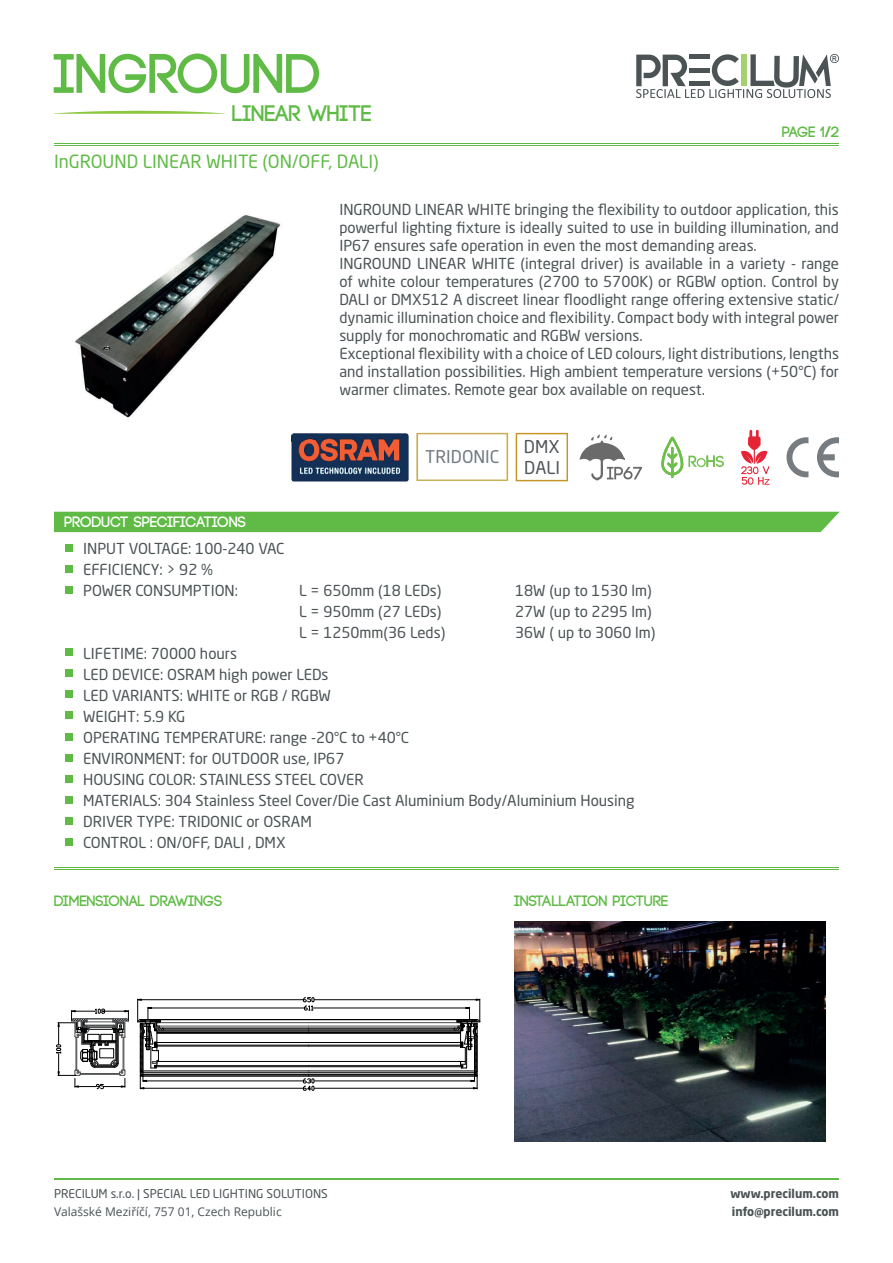
<style>
.page{position:relative;width:893px;height:1263px;background:#fff}
.page>*{position:absolute;margin:0;border:0;box-sizing:border-box;transform-origin:0 0}
.t1{font:700 55.5px "Code";color:#60bb46}
.t2{font:700 22.5px "Code";color:#60bb46}
.t3{font:18px "Neo Sans Std";color:#60bb46}
.t4{font:17.4px "Neo Sans Std";color:#70797f}
.t5{font:17.4px/21px "Neo Sans Std";color:#4f5457}
.t6{font:15px/21px "Neo Sans Std";color:#4b5355}
.t7{font:700 15px "Code";color:#60bb46}
.t8{font:700 15px "Code";color:#fff}
.t9{font:12px "Neo Sans Std";color:#4b5355}
.t10{font:12px "Open Sans";color:#4b5355}
.t11{font:700 12px/18px "Neo Sans Std";color:#4b5355}
.s1{font-family:"Open Sans"}
</style>
<div class="page">
<svg style="left:54px;top:111px;width:171px;height:3px"></svg>
<svg style="left:636px;top:54px;width:203px;height:44px"></svg>
<hr style="left:54px;top:144px;width:785px;height:1px;background:#60bb46">
<hr style="left:54px;top:145px;width:785px;height:1px;background:#60bb46">
<img style="left:75px;top:215px;width:206px;height:203px">
<svg style="left:786px;top:437px;width:22px;height:40px"></svg>
<svg style="left:817px;top:437px;width:22px;height:40px"></svg>
<svg style="left:579px;top:434px;width:63px;height:46px"></svg>
<div style="left:54px;top:512px;width:786px;height:20px;background:#60bb46"></div>
<div style="left:65px;top:544px;width:7px;height:8px;background:#60bb46"></div>
<div style="left:65px;top:565px;width:7px;height:8px;background:#60bb46"></div>
<div style="left:65px;top:586px;width:7px;height:8px;background:#60bb46"></div>
<div style="left:65px;top:669px;width:7px;height:8px;background:#60bb46"></div>
<div style="left:65px;top:648px;width:7px;height:8px;background:#60bb46"></div>
<div style="left:65px;top:711px;width:7px;height:8px;background:#60bb46"></div>
<div style="left:65px;top:733px;width:7px;height:7px;background:#60bb46"></div>
<div style="left:65px;top:754px;width:7px;height:8px;background:#60bb46"></div>
<div style="left:65px;top:775px;width:7px;height:8px;background:#60bb46"></div>
<div style="left:65px;top:796px;width:7px;height:8px;background:#60bb46"></div>
<div style="left:65px;top:817px;width:7px;height:8px;background:#60bb46"></div>
<div style="left:65px;top:838px;width:7px;height:8px;background:#60bb46"></div>
<hr style="left:54px;top:867px;width:785px;height:1px;background:#60bb46">
<hr style="left:54px;top:869px;width:785px;height:1px;background:#60bb46">
<svg style="left:56px;top:1009px;width:73px;height:80px"></svg>
<hr style="left:156px;top:1028px;width:153px;height:1px;background:#000001">
<hr style="left:156px;top:1030px;width:153px;height:1px;background:#000001">
<hr style="left:157px;top:1031px;width:152px;height:1px;background:#000001">
<hr style="left:163px;top:1029px;width:146px;height:1px;background:#000001">
<hr style="left:157px;top:1032px;width:152px;height:1px;background:#000001">
<hr style="left:157px;top:1033px;width:152px;height:1px;background:#000001">
<hr style="left:156px;top:1042px;width:153px;height:1px;background:#000001">
<hr style="left:157px;top:1045px;width:152px;height:1px;background:#000001">
<hr style="left:157px;top:1046px;width:152px;height:1px;background:#000001">
<hr style="left:157px;top:1061px;width:152px;height:1px;background:#000001">
<hr style="left:156px;top:1065px;width:153px;height:1px;background:#000001">
<hr style="left:143px;top:1076px;width:166px;height:1px;background:#000001">
<hr style="left:143px;top:1071px;width:166px;height:1px;background:#000001">
<hr style="left:143px;top:1072px;width:166px;height:1px;background:#000001">
<hr style="left:143px;top:1074px;width:166px;height:1px;background:#000001">
<hr style="left:143px;top:1075px;width:166px;height:1px;background:#000001">
<hr style="left:309px;top:1022px;width:152px;height:1px;background:#4b4e4f">
<hr style="left:309px;top:1026px;width:152px;height:1px;background:#4b4e4f">
<hr style="left:157px;top:1022px;width:152px;height:1px;background:#4b4e4f">
<hr style="left:157px;top:1026px;width:152px;height:1px;background:#4b4e4f">
<hr style="left:140px;top:1019px;width:169px;height:1px;background:#000001">
<hr style="left:309px;top:1019px;width:169px;height:1px;background:#000001">
<hr style="left:309px;top:1028px;width:153px;height:1px;background:#000001">
<hr style="left:309px;top:1030px;width:153px;height:1px;background:#000001">
<hr style="left:309px;top:1031px;width:152px;height:1px;background:#000001">
<hr style="left:309px;top:1029px;width:145px;height:1px;background:#000001">
<hr style="left:309px;top:1032px;width:152px;height:1px;background:#000001">
<hr style="left:309px;top:1033px;width:152px;height:1px;background:#000001">
<hr style="left:309px;top:1042px;width:152px;height:1px;background:#000001">
<hr style="left:309px;top:1045px;width:152px;height:1px;background:#000001">
<hr style="left:309px;top:1046px;width:152px;height:1px;background:#000001">
<hr style="left:309px;top:1061px;width:156px;height:1px;background:#000001">
<hr style="left:309px;top:1065px;width:153px;height:1px;background:#000001">
<hr style="left:309px;top:1076px;width:165px;height:1px;background:#000001">
<hr style="left:309px;top:1071px;width:165px;height:1px;background:#000001">
<hr style="left:309px;top:1072px;width:165px;height:1px;background:#000001">
<hr style="left:309px;top:1074px;width:165px;height:1px;background:#000001">
<hr style="left:309px;top:1075px;width:165px;height:1px;background:#000001">
<hr style="left:156px;top:1066px;width:305px;height:1px;background:#000001">
<hr style="left:141px;top:999px;width:162px;height:1px;background:#000001">
<hr style="left:314px;top:999px;width:162px;height:1px;background:#000001">
<hr style="left:152px;top:1008px;width:152px;height:1px;background:#000001">
<hr style="left:313px;top:1008px;width:153px;height:1px;background:#000001">
<svg style="left:303px;top:997px;width:11px;height:14px"></svg>
<hr style="left:144px;top:1088px;width:159px;height:1px;background:#000001">
<hr style="left:314px;top:1088px;width:159px;height:1px;background:#000001">
<hr style="left:147px;top:1081px;width:156px;height:1px;background:#000001">
<hr style="left:314px;top:1081px;width:157px;height:1px;background:#000001">
<svg style="left:137px;top:998px;width:27px;height:91px"></svg>
<svg style="left:454px;top:998px;width:26px;height:91px"></svg>
<svg style="left:303px;top:1078px;width:11px;height:13px"></svg>
<hr style="left:54px;top:1178px;width:785px;height:1px;background:#60bb46">
<hr style="left:54px;top:1179px;width:785px;height:1px;background:#60bb46">
<div style="left:65px;top:690px;width:7px;height:8px;background:#60bb46"></div>
<svg style="left:661px;top:437px;width:63px;height:41px"></svg>
<img style="left:291px;top:433px;width:118px;height:49px">
<img style="left:291px;top:433px;width:26px;height:8px">
<svg style="left:416px;top:433px;width:92px;height:48px"></svg>
<svg style="left:516px;top:433px;width:52px;height:48px"></svg>
<svg style="left:741px;top:430px;width:29px;height:55px"></svg>
<img style="left:514px;top:921px;width:311px;height:221px">
<h1 class="t1" style="left:54px;top:46px;width:269px">INGROUND</h1>
<h2 class="t2" style="left:232px;top:102px;width:141px">LINEAR WHITE</h2>
<p class="t7" style="left:782px;top:124px;width:58px">PAGE 1<span class="s1">/</span>2</p>
<p class="t3" style="left:54px;top:150px;width:326px">InGROUND LINEAR WHITE (ON/OFF, DALI)</p>
<p class="t6" style="left:339px;top:200px;width:501px;line-height:18px">INGROUND LINEAR WHITE bringing the flexibility to outdoor application, this powerful lighting fixture is ideally suited to use in building illumination, and IP67 ensures safe operation in even the most demanding areas.<br>INGROUND LINEAR WHITE (integral driver) is available in a variety - range of white colour temperatures (2700 to 5700K) or RGBW option. Control by DALI or DMX512 A discreet linear floodlight range offering extensive static/ dynamic illumination choice and flexibility. Compact body with integral power supply for monochromatic and RGBW versions.<br>Exceptional flexibility with a choice of LED colours, light distributions, lengths and installation possibilities. High ambient temperature versions (+50°C) for warmer climates. Remote gear box available on request.</p>
<p class="t4" style="left:425px;top:446px;width:76px">TRIDONIC</p>
<p class="t5" style="left:524px;top:436px;width:38px">DMX<br>DALI</p>
<p class="t8" style="left:65px;top:514px;width:183px">PRODUCT SPECIFICATIONS</p>
<p class="t6" style="left:83px;top:538px;width:203px">INPUT VOLTAGE: 100-240 VAC<br>EFFICIENCY: &gt; 92 %<br>POWER CONSUMPTION:</p>
<p class="t6" style="left:299px;top:580px;width:144px">L = 650mm (18 LEDs)</p>
<p class="t6" style="left:515px;top:580px;width:138px">18W (up to 1530 lm)</p>
<p class="t6" style="left:299px;top:601px;width:144px">L = 950mm (27 LEDs)</p>
<p class="t6" style="left:515px;top:601px;width:138px">27W (up to 2295 lm)</p>
<p class="t6" style="left:299px;top:622px;width:148px">L = 1250mm(36 Leds)</p>
<p class="t6" style="left:515px;top:622px;width:142px">36W ( up to 3060 lm)</p>
<p class="t6" style="left:83px;top:643px;width:553px">LIFETIME: 70000 hours<br>LED DEVICE: OSRAM high power LEDs<br>LED VARIANTS: WHITE or RGB / RGBW<br>WEIGHT: 5.9 KG<br>OPERATING TEMPERATURE: range -20°C to +40°C<br>ENVIRONMENT: for OUTDOOR use, IP67<br>HOUSING COLOR: STAINLESS STEEL COVER<br>MATERIALS: 304 Stainless Steel Cover/Die Cast Aluminium Body/Aluminium Housing DRIVER TYPE: TRIDONIC or OSRAM<br>CONTROL : ON/OFF, DALI , DMX</p>
<p class="t7" style="left:54px;top:893px;width:170px">DIMENSIONAL DRAWINGS</p>
<p class="t9" style="left:54px;top:1186px;width:275px">PRECILUM s.r.o. | SPECIAL LED LIGHTING SOLUTIONS</p>
<p class="t10" style="left:54px;top:1203px;width:229px">Valašské Meziříčí, 757 01, Czech Republic</p>
<p class="t7" style="left:515px;top:893px;width:155px">INSTALLATION PICTURE</p>
<p class="t11" style="left:730px;top:1184px;width:110px">www.precilum.com info@precilum.com</p>
</div>
